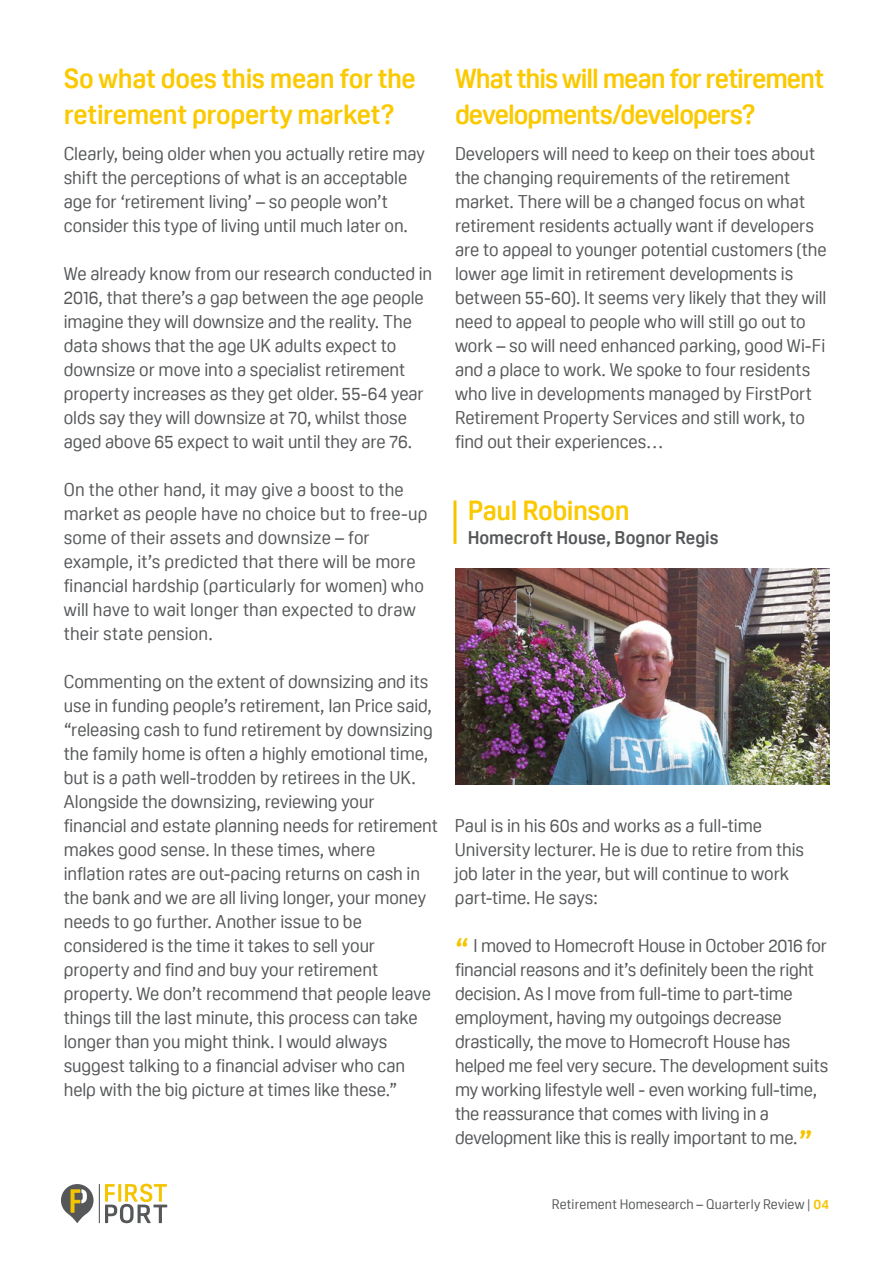
<style>
.page{position:relative;width:893px;height:1263px;background:#fff}
.page>*{position:absolute;margin:0;border:0;box-sizing:border-box;transform-origin:0 0}
.t1{font:700 27px/36px "Oscine";letter-spacing:-.02em;color:#fbc900}
.t2{font:18px/24px "Oscine";letter-spacing:-.005em;color:#555759}
.t3{font:700 18px "Oscine";letter-spacing:-.005em;color:#555759}
.t4{font:13.5px "Oscine";letter-spacing:.01em;color:#555759}
.s1{font-weight:700;font-size:27px;color:#f5c400}
.s2{font-weight:700;color:#f5c400}
</style>
<div class="page">
<img style="left:455px;top:568px;width:374px;height:216px">
<hr style="left:453px;top:500px;width:3px;height:44px;background:#f5c400">
<svg style="left:61px;top:1184px;width:106px;height:39px"></svg>
<h1 class="t1" style="left:64px;top:60px;width:354px">So what does this mean for the retirement property market?</h1>
<p class="t2" style="left:64px;top:142px;width:363px">Clearly, being older when you actually retire may shift the perceptions of what is an acceptable age for ‘retirement living’ – so people won’t consider this type of living until much later on.</p>
<p class="t2" style="left:64px;top:262px;width:370px">We already know from our research conducted in 2016, that there’s a gap between the age people imagine they will downsize and the reality. The data shows that the age UK adults expect to downsize or move into a specialist retirement property increases as they get older. 55-64 year olds say they will downsize at 70, whilst those aged above 65 expect to wait until they are 76.</p>
<p class="t2" style="left:64px;top:478px;width:365px">On the other hand, it may give a boost to the market as people have no choice but to free-up some of their assets and downsize – for example, it’s predicted that there will be more financial hardship (particularly for women) who will have to wait longer than expected to draw their state pension.</p>
<p class="t2" style="left:64px;top:670px;width:376px">Commenting on the extent of downsizing and its use in funding people’s retirement, Ian Price said, “releasing cash to fund retirement by downsizing the family home is often a highly emotional time, but is a path well-trodden by retirees in the UK.<br>Alongside the downsizing, reviewing your financial and estate planning needs for retirement makes good sense. In these times, where inflation rates are out-pacing returns on cash in the bank and we are all living longer, your money needs to go further. Another issue to be considered is the time it takes to sell your property and find and buy your retirement property. We don’t recommend that people leave things till the last minute, this process can take longer than you might think. I would always suggest talking to a financial adviser who can help with the big picture at times like these.”</p>
<h1 class="t1" style="left:455px;top:60px;width:371px">What this will mean for retirement developments/developers?</h1>
<p class="t2" style="left:455px;top:142px;width:373px">Developers will need to keep on their toes about the changing requirements of the retirement market. There will be a changed focus on what retirement residents actually want if developers are to appeal to younger potential customers (the lower age limit in retirement developments is between 55-60). It seems very likely that they will need to appeal to people who will still go out to work – so will need enhanced parking, good Wi-Fi and a place to work. We spoke to four residents who live in developments managed by FirstPort Retirement Property Services and still work, to find out their experiences…</p>
<h1 class="t1" style="left:468px;top:492px;width:163px">Paul Robinson</h1>
<p class="t3" style="left:468px;top:527px;width:252px">Homecroft House, Bognor Regis</p>
<p class="t2" style="left:455px;top:814px;width:351px">Paul is in his 60s and works as a full-time University lecturer. He is due to retire from this job later in the year, but will continue to work part-time. He says:</p>
<p class="t2" style="left:455px;top:934px;width:375px"><span class="s1">“</span> I moved to Homecroft House in October 2016 for financial reasons and it’s definitely been the right decision. As I move from full-time to part-time employment, having my outgoings decrease drastically, the move to Homecroft House has helped me feel very secure. The development suits my working lifestyle well - even working full-time, the reassurance that comes with living in a development like this is really important to me.<span class="s1">”</span></p>
<p class="t4" style="left:552px;top:1197px;width:279px">Retirement Homesearch – Quarterly Review | <span class="s2">04</span></p>
</div>
